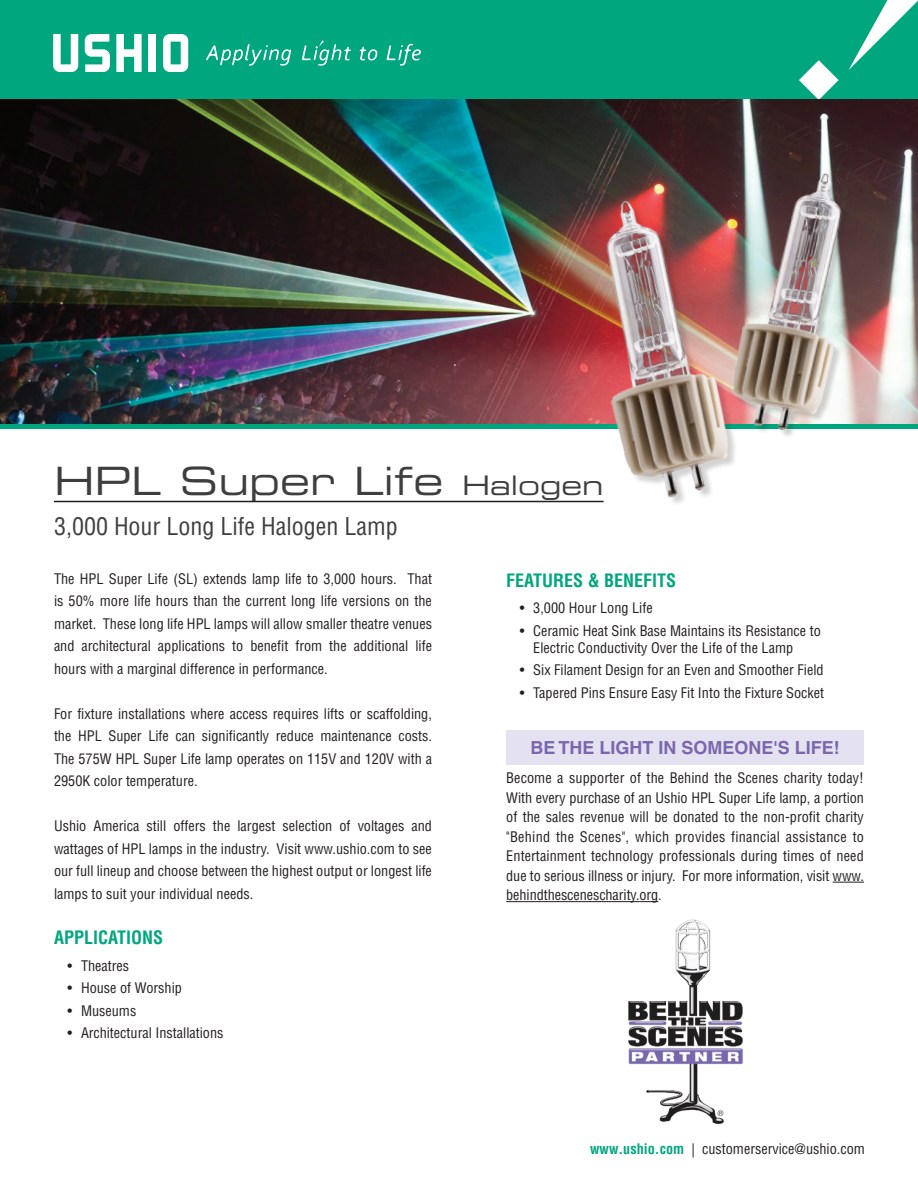
<style>
.page{position:relative;width:918px;height:1188px;background:#fff}
.page>*{position:absolute;margin:0;border:0;box-sizing:border-box;transform-origin:0 0}
.t1{font:39px "Eurostile LT Std Ex 2";color:#3e3e3f}
.t2{font:condensed 24px "Helvetica LT Std";color:#3e3e3f}
.t3{font:700 condensed 18px "Helvetica LT Std";color:#00a77e}
.Introduction_-_Body{font:700 18px "Helvetica LT Std";color:#7a67ae}
.Introduction_-_Body-2{font:condensed 14.25px/22.5px "Helvetica LT Std";color:#231f20;text-align:justify}
.s1{font-size:27px}
.s2{font-weight:700;color:#00a77e}
</style>
<div class="page">
<hr style="left:833px;top:882px;width:31px;height:1px;background:#231f20">
<hr style="left:506px;top:901px;width:152px;height:1px;background:#231f20">
<div style="left:506px;top:730px;width:358px;height:35px;background:#e4e1f0"></div>
<img style="left:628px;top:919px;width:115px;height:206px">
<hr style="left:54px;top:501px;width:550px;height:1px;background:#231f20">
<div style="left:0;top:0;width:918px;height:100px;background:#00a77e"></div>
<svg style="left:163px;top:34px;width:25px;height:38px"></svg>
<svg style="left:85px;top:34px;width:25px;height:38px"></svg>
<svg style="left:116px;top:34px;width:26px;height:38px"></svg>
<div style="left:149px;top:34px;width:7px;height:38px;background:#fff"></div>
<svg style="left:53px;top:34px;width:25px;height:38px"></svg>
<svg style="left:360px;top:47px;width:17px;height:13px"></svg>
<svg style="left:387px;top:44px;width:34px;height:22px"></svg>
<svg style="left:302px;top:40px;width:49px;height:26px"></svg>
<svg style="left:206px;top:44px;width:85px;height:22px"></svg>
<svg style="left:799px;top:60px;width:40px;height:40px"></svg>
<svg style="left:849px;top:0;width:69px;height:70px"></svg>
<img style="left:0;top:100px;width:918px;height:324px">
<hr style="left:0;top:424px;width:918px;height:4px;background:#00a77e">
<img style="left:701px;top:144px;width:183px;height:292px">
<img style="left:527px;top:164px;width:250px;height:339px">
<p class="t1" style="left:54px;top:454px;width:551px">HPL Super Life <span class="s1">Halogen</span></p>
<p class="t2" style="left:54px;top:511px;width:345px">3,000 Hour Long Life Halogen Lamp</p>
<p class="Introduction_-_Body-2" style="left:54px;top:567px;width:380px">The HPL Super Life (SL) extends lamp life to 3,000 hours. That is 50% more life hours than the current long life versions on the market. These long life HPL lamps will allow smaller theatre venues and architectural applications to benefit from the additional life hours with a marginal difference in performance.</p>
<p class="Introduction_-_Body-2" style="left:54px;top:702px;width:380px">For fixture installations where access requires lifts or scaffolding, the HPL Super Life can significantly reduce maintenance costs.<br>The 575W HPL Super Life lamp operates on 115V and 120V with a 2950K color temperature.</p>
<p class="Introduction_-_Body-2" style="left:54px;top:815px;width:380px">Ushio America still offers the largest selection of voltages and wattages of HPL lamps in the industry. Visit www.ushio.com to see our full lineup and choose between the highest output or longest life lamps to suit your individual needs.</p>
<p class="t3" style="left:54px;top:926px;width:111px">APPLICATIONS</p>
<p class="Introduction_-_Body-2" style="left:68px;top:954px;width:63px">• Theatres</p>
<p class="Introduction_-_Body-2" style="left:68px;top:977px;width:116px">• House of Worship</p>
<p class="Introduction_-_Body-2" style="left:68px;top:999px;width:70px">• Museums</p>
<p class="Introduction_-_Body-2" style="left:68px;top:1022px;width:158px">• Architectural Installations</p>
<p class="t3" style="left:506px;top:569px;width:172px">FEATURES &amp; BENEFITS</p>
<p class="Introduction_-_Body-2" style="left:520px;top:597px;width:135px">• 3,000 Hour Long Life</p>
<p class="Introduction_-_Body-2" style="left:533px;top:622px;width:289px;line-height:17.1px;text-indent:-14px">• Ceramic Heat Sink Base Maintains its Resistance to<br>Electric Conductivity Over the Life of the Lamp</p>
<p class="Introduction_-_Body-2" style="left:520px;top:659px;width:305px">• Six Filament Design for an Even and Smoother Field</p>
<p class="Introduction_-_Body-2" style="left:520px;top:681px;width:306px">• Tapered Pins Ensure Easy Fit Into the Fixture Socket</p>
<p class="Introduction_-_Body" style="left:530px;top:736px;width:311px">BE THE LIGHT IN SOMEONE'S LIFE!</p>
<p class="Introduction_-_Body-2" style="left:506px;top:768px;width:359px;line-height:19.5px">Become a supporter of the Behind the Scenes charity today!<br>With every purchase of an Ushio HPL Super Life lamp, a portion of the sales revenue will be donated to the non-profit charity "Behind the Scenes", which provides financial assistance to Entertainment technology professionals during times of need due to serious illness or injury. For more information, visit www. behindthescenescharity.org.</p>
<p class="Introduction_-_Body-2" style="left:590px;top:1138px;width:276px"><span class="s2">www.ushio.com</span> | customerservice@ushio.com</p>
</div>
